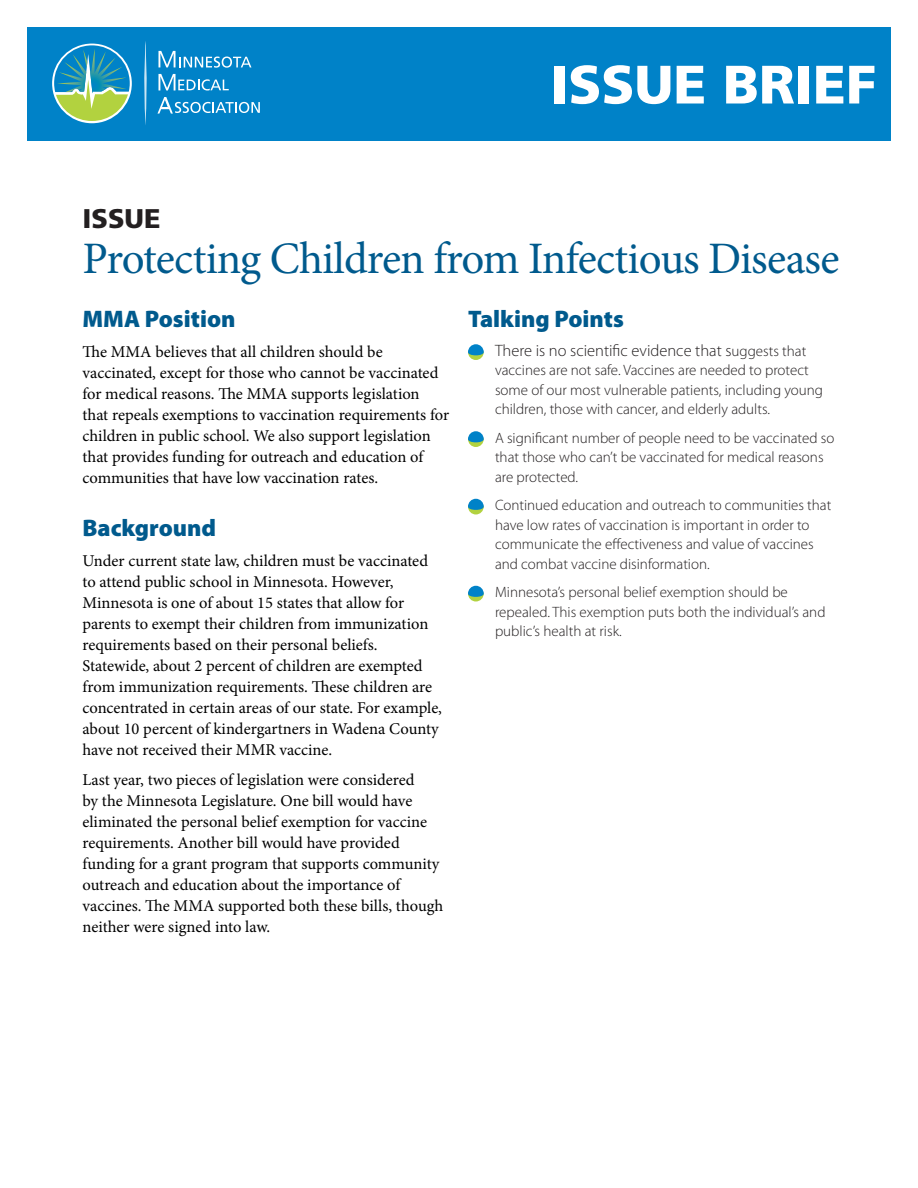
<style>
.page{position:relative;width:918px;height:1188px;background:#fff}
.page>*{position:absolute;margin:0;border:0;box-sizing:border-box;transform-origin:0 0}
.t1{font:900 54px "Frutiger LT Std";color:#fff}
.Headline{font:45px "Minion Pro";letter-spacing:-.02em;color:#005a8d}
.Issue{font:900 27px "Frutiger LT Std";color:#231f20}
.Subhead{font:900 24px "Myriad Pro";color:#005a8d}
.BodyCopy{font:16.5px/21px "Minion Pro";color:#000}
.Bullets{font:300 16.5px "Myriad Pro";color:#231f20}
.Bullets-2{font:300 15px/19.5px "Myriad Pro";color:#231f20}
.s1{font-size:15px}
</style>
<div class="page">
<div style="left:27px;top:27px;width:864px;height:113px;background:#0082c8"></div>
<svg style="left:144px;top:41px;width:3px;height:84px"></svg>
<svg style="left:158px;top:51px;width:93px;height:17px"></svg>
<svg style="left:157px;top:97px;width:103px;height:17px"></svg>
<svg style="left:158px;top:74px;width:71px;height:17px"></svg>
<svg style="left:54px;top:45px;width:76px;height:76px"></svg>
<svg style="left:468px;top:344px;width:16px;height:16px"></svg>
<svg style="left:468px;top:431px;width:16px;height:16px"></svg>
<svg style="left:468px;top:499px;width:16px;height:15px"></svg>
<svg style="left:468px;top:586px;width:16px;height:16px"></svg>
<h1 class="t1" style="left:550px;top:52px;width:327px">ISSUE BRIEF</h1>
<p class="Issue" style="left:82px;top:202px;width:80px">ISSUE</p>
<p class="Headline" style="left:82px;top:228px;width:759px">Protecting Children from Infectious Disease</p>
<p class="Subhead" style="left:82px;top:305px;width:155px">MMA Position</p>
<p class="BodyCopy" style="left:82px;top:341px;width:368px">The MMA believes that all children should be vaccinated, except for those who cannot be vaccinated for medical reasons. The MMA supports legislation that repeals exemptions to vaccination requirements for children in public school. We also support legislation that provides funding for outreach and education of communities that have low vaccination rates.</p>
<p class="Subhead" style="left:82px;top:514px;width:135px">Background</p>
<p class="BodyCopy" style="left:82px;top:550px;width:361px">Under current state law, children must be vaccinated to attend public school in Minnesota. However, Minnesota is one of about 15 states that allow for parents to exempt their children from immunization requirements based on their personal beliefs.<br>Statewide, about 2 percent of children are exempted from immunization requirements. These children are concentrated in certain areas of our state. For example, about 10 percent of kindergartners in Wadena County have not received their MMR vaccine.</p>
<p class="BodyCopy" style="left:82px;top:769px;width:362px">Last year, two pieces of legislation were considered<br>by the Minnesota Legislature. One bill would have eliminated the personal belief exemption for vaccine requirements. Another bill would have provided funding for a grant program that supports community outreach and education about the importance of vaccines. The MMA supported both these bills, though neither were signed into law.</p>
<p class="Subhead" style="left:468px;top:305px;width:157px">Talking Points</p>
<p class="Bullets" style="left:495px;top:340px;width:313px">There is no scientific evidence that s<span class="s1">uggests that</span></p>
<p class="Bullets-2" style="left:495px;top:360px;width:330px">vaccines are not safe. Vaccines are needed to protect some of our most vulnerable patients, including young children, those with cancer, and elderly adults.</p>
<p class="Bullets-2" style="left:495px;top:428px;width:341px">A significant number of people need to be vaccinated so that those who can’t be vaccinated for medical reasons are protected.</p>
<p class="Bullets-2" style="left:495px;top:495px;width:338px">Continued education and outreach to communities that have low rates of vaccination is important in order to communicate the effectiveness and value of vaccines and combat vaccine disinformation.</p>
<p class="Bullets-2" style="left:495px;top:582px;width:332px">Minnesota’s personal belief exemption should be repealed. This exemption puts both the individual’s and public’s health at risk.</p>
</div>
